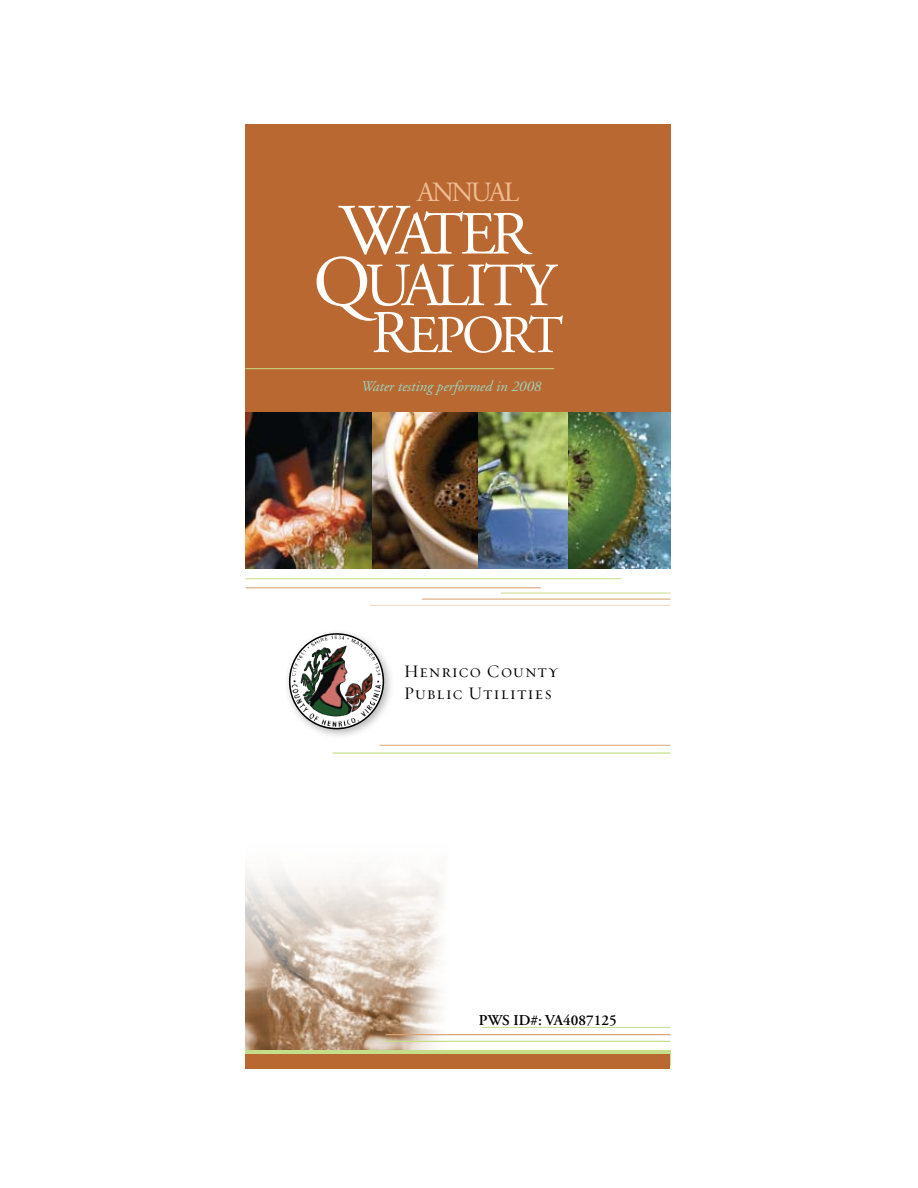
<style>
.page{position:relative;width:918px;height:1188px;background:#fff}
.page>*{position:absolute;margin:0;border:0;box-sizing:border-box;transform-origin:0 0}
.t1{font:61.2px/51.6px "Adobe Garamond";letter-spacing:-.07em;color:#fff;text-align:center}
.t2{font:53.1px "Adobe Garamond";letter-spacing:-.07em;color:#fff}
.t3{font:27.9px "Adobe Garamond";letter-spacing:-.085em;color:#efbc93}
.t4{font:18px/21.6px "Requiem HTF Regular";letter-spacing:.05em;color:#000}
.t5{font:italic 15px "Adobe Garamond";color:#99d4bf}
.t6{font:600 15px "Adobe Garamond Pro";color:#000}
.s1{font-size:72px}
.s2{font-size:60.45px}
</style>
<div class="page">
<div style="left:245px;top:124px;width:426px;height:445px;background:#ba6831"></div>
<img style="left:371px;top:413px;width:108px;height:156px">
<img style="left:245px;top:413px;width:126px;height:156px">
<img style="left:479px;top:413px;width:99px;height:156px">
<img style="left:568px;top:413px;width:103px;height:155px">
<hr style="left:246px;top:368px;width:308px;height:1px;background:#c5de89">
<hr style="left:370px;top:605px;width:300px;height:1px;background:#f2dcc9">
<hr style="left:380px;top:745px;width:290px;height:1px;background:#daa475">
<hr style="left:501px;top:593px;width:169px;height:1px;background:#c5de89">
<hr style="left:422px;top:599px;width:248px;height:1px;background:#daa475">
<hr style="left:333px;top:752px;width:337px;height:2px;background:#c5de89">
<hr style="left:246px;top:578px;width:375px;height:1px;background:#c5de89">
<hr style="left:246px;top:587px;width:295px;height:1px;background:#daa475">
<img style="left:245px;top:871px;width:209px;height:179px">
<div style="left:245px;top:1050px;width:426px;height:16px;background:#c5de89"></div>
<div style="left:245px;top:1054px;width:425px;height:15px;background:#ba6831"></div>
<hr style="left:386px;top:1041px;width:284px;height:1px;background:#c5de89">
<hr style="left:483px;top:1027px;width:187px;height:1px;background:#c5de89">
<hr style="left:386px;top:1034px;width:284px;height:1px;background:#daa475">
<div style="left:284px;top:628px;width:111px;height:112px;background:#000;opacity:.3"></div>
<svg style="left:290px;top:634px;width:93px;height:95px"></svg>
<img style="left:298px;top:634px;width:85px;height:94px">
<div style="left:289px;top:633px;width:95px;height:96px;border:2px solid #000;border-radius:50%"></div>
<h3 class="t3" style="left:417px;top:177px;width:104px">ANNUAL</h3>
<h1 class="t1" style="left:313px;top:210px;width:244px"><span class="s1">W</span>ATER<br><span class="s1">Q</span>UALITY</h1>
<h2 class="t2" style="left:371px;top:307px;width:194px"><span class="s2">R</span>EPORT</h2>
<p class="t5" style="left:361px;top:378px;width:182px">Water testing performed in 2008</p>
<p class="t4" style="left:404px;top:663px;width:156px">Henrico County<br>Public Utilities</p>
<p class="t6" style="left:479px;top:1012px;width:139px">PWS ID#: VA4087125</p>
</div>
